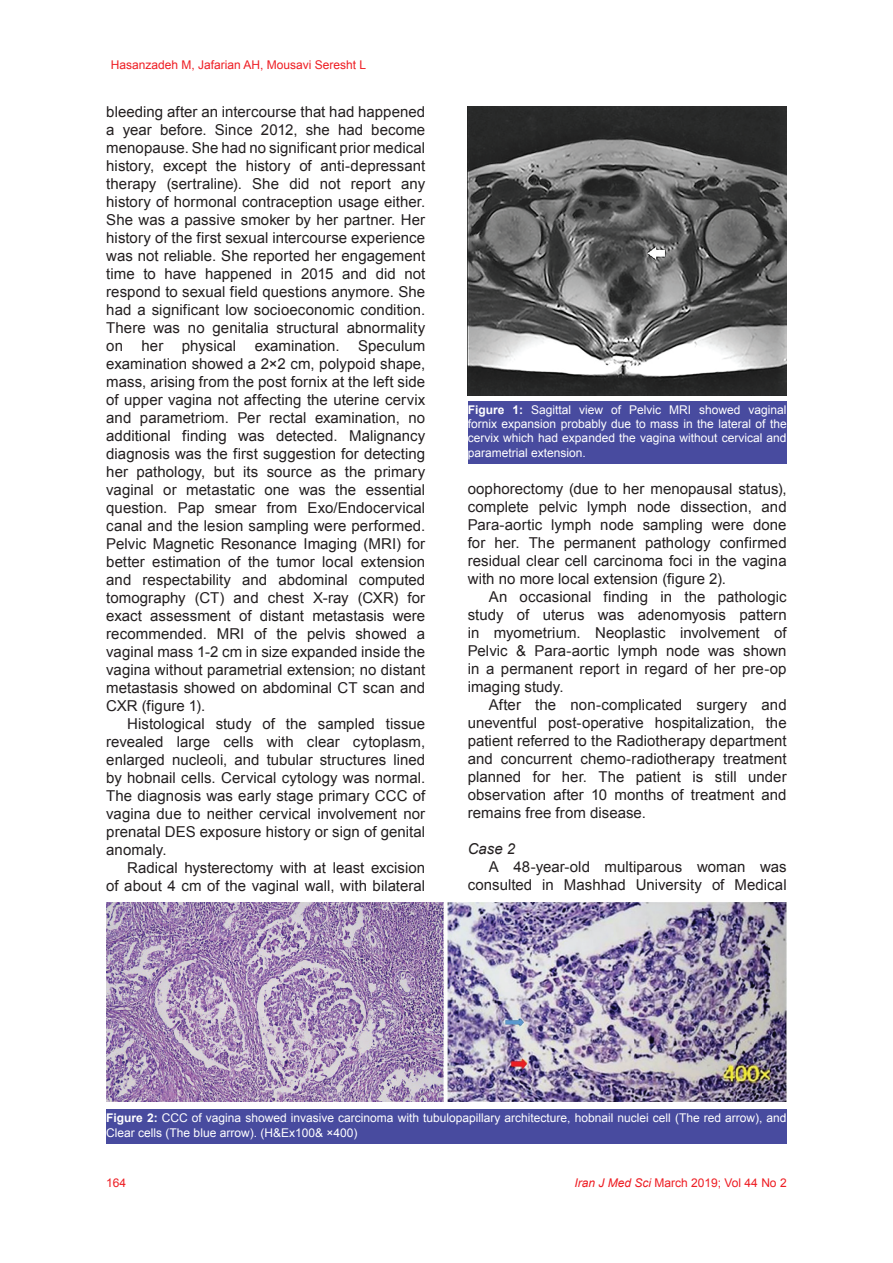
<style>
.page{position:relative;width:893px;height:1263px;background:#fff}
.page>*{position:absolute;margin:0;border:0;box-sizing:border-box;transform-origin:0 0}
.t1{font:15px/18px "Arial";color:#231f20;text-align:justify}
.t2{font:italic 15px "Arial";color:#231f20}
.t3{font:12px/14.4px "Arial";color:#fff;text-align:justify}
.t4{font:12px "Arial";color:#ee1d23}
.s1{font-weight:700}
.s2{font-style:italic}
</style>
<div class="page">
<img style="left:468px;top:106px;width:319px;height:290px">
<div style="left:468px;top:401px;width:319px;height:63px;background:#484b9f"></div>
<div style="left:106px;top:1109px;width:681px;height:34px;background:#484b9f"></div>
<img style="left:106px;top:903px;width:681px;height:198px">
<p class="t4" style="left:111px;top:57px;width:257px">Hasanzadeh M, Jafarian AH, Mousavi Seresht L</p>
<p class="t1" style="left:106px;top:103px;width:320px">bleeding after an intercourse that had happened a year before. Since 2012, she had become menopause. She had no significant prior medical history, except the history of anti-depressant therapy (sertraline). She did not report any history of hormonal contraception usage either.<br>She was a passive smoker by her partner. Her history of the first sexual intercourse experience was not reliable. She reported her engagement time to have happened in 2015 and did not respond to sexual field questions anymore. She had a significant low socioeconomic condition.<br>There was no genitalia structural abnormality on her physical examination. Speculum examination showed a 2×2 cm, polypoid shape, mass, arising from the post fornix at the left side of upper vagina not affecting the uterine cervix and parametriom. Per rectal examination, no additional finding was detected. Malignancy diagnosis was the first suggestion for detecting her pathology, but its source as the primary vaginal or metastatic one was the essential question. Pap smear from Exo/Endocervical canal and the lesion sampling were performed.<br>Pelvic Magnetic Resonance Imaging (MRI) for better estimation of the tumor local extension and respectability and abdominal computed tomography (CT) and chest X-ray (CXR) for exact assessment of distant metastasis were recommended. MRI of the pelvis showed a vaginal mass 1-2 cm in size expanded inside the vagina without parametrial extension; no distant metastasis showed on abdominal CT scan and CXR (figure 1).</p>
<p class="t1" style="left:106px;top:715px;width:320px;text-indent:21px">Histological study of the sampled tissue revealed large cells with clear cytoplasm, enlarged nucleoli, and tubular structures lined by hobnail cells. Cervical cytology was normal.<br>The diagnosis was early stage primary CCC of vagina due to neither cervical involvement nor prenatal DES exposure history or sign of genital anomaly.</p>
<p class="t1" style="left:106px;top:859px;width:320px;text-align:right">Radical hysterectomy with at least excision<br>of about 4 cm of the vaginal wall, with bilateral</p>
<p class="t3" style="left:468px;top:402px;width:320px"><span class="s1">Figure 1:</span> Sagittal view of Pelvic MRI showed vaginal fornix expansion probably due to mass in the lateral of the cervix which had expanded the vagina without cervical and parametrial extension.</p>
<p class="t1" style="left:468px;top:480px;width:320px">oophorectomy (due to her menopausal status), complete pelvic lymph node dissection, and Para-aortic lymph node sampling were done for her. The permanent pathology confirmed residual clear cell carcinoma foci in the vagina with no more local extension (figure 2).</p>
<p class="t1" style="left:468px;top:588px;width:320px;text-indent:21px">An occasional finding in the pathologic study of uterus was adenomyosis pattern in myometrium. Neoplastic involvement of Pelvic &amp; Para-aortic lymph node was shown in a permanent report in regard of her pre-op imaging study.</p>
<p class="t1" style="left:468px;top:696px;width:320px;text-indent:21px">After the non-complicated surgery and uneventful post-operative hospitalization, the patient referred to the Radiotherapy department and concurrent chemo-radiotherapy treatment planned for her. The patient is still under observation after 10 months of treatment and remains free from disease.</p>
<p class="t2" style="left:468px;top:839px;width:49px">Case 2</p>
<p class="t1" style="left:468px;top:858px;width:320px;text-align:right">A 48-year-old multiparous woman was consulted in Mashhad University of Medical</p>
<p class="t3" style="left:106px;top:1111px;width:682px"><span class="s1">Figure 2:</span> CCC of vagina showed invasive carcinoma with tubulopapillary architecture, hobnail nuclei cell (The red arrow), and<br>Clear cells (The blue arrow). (H&amp;Ex100&amp; ×400)</p>
<p class="t4" style="left:106px;top:1175px;width:22px">164</p>
<p class="t4" style="left:575px;top:1175px;width:214px"><span class="s2">Iran J Med Sci</span> March 2019; Vol 44 No 2</p>
</div>
